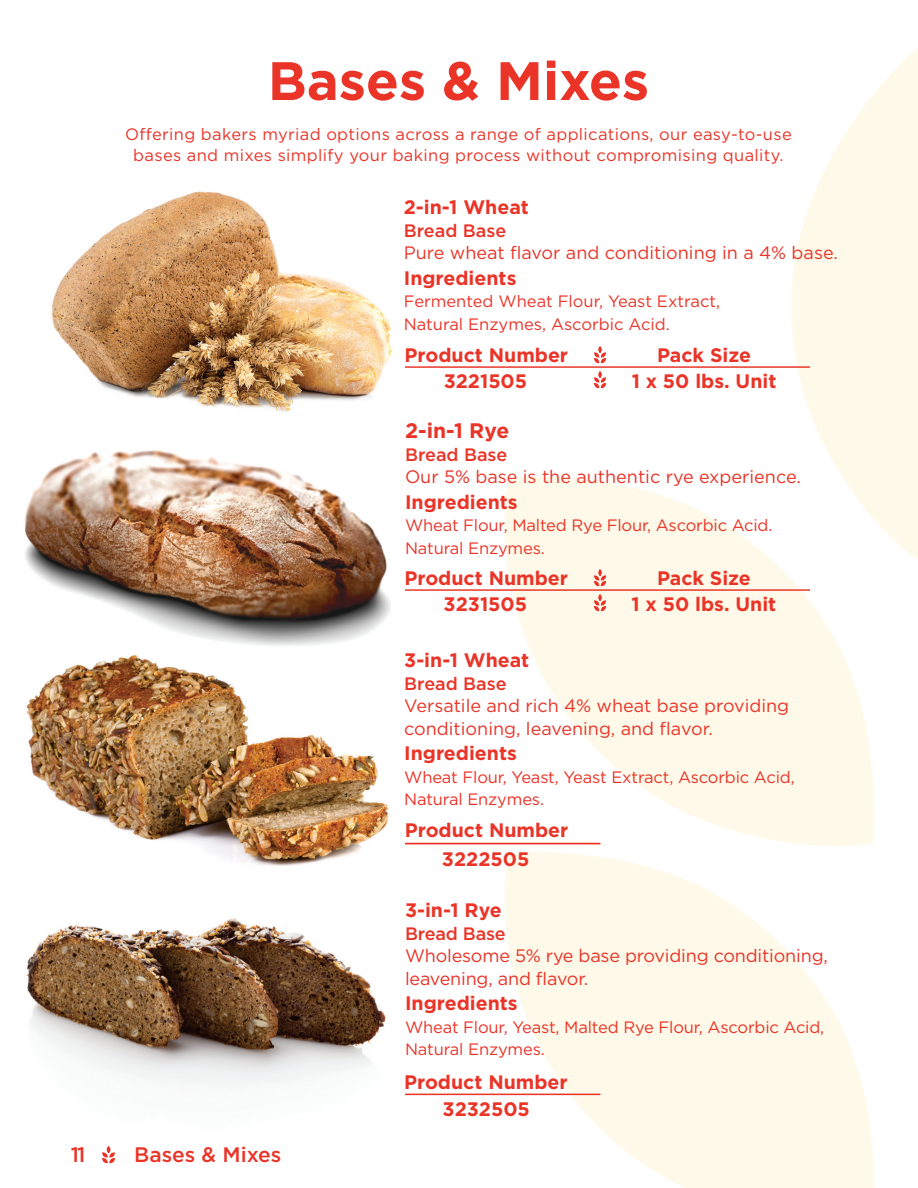
<style>
.page{position:relative;width:918px;height:1188px;background:#fff}
.page>*{position:absolute;margin:0;border:0;box-sizing:border-box;transform-origin:0 0}
.t1{font:700 54px "Gotham";color:#ea3428}
.t2{font:500 21px "Gotham";color:#ea3428}
.t3{font:700 21px "Gotham";color:#ea3428}
.t4{font:700 19.5px/29.2px "Gotham";color:#ea3428;text-align:center}
.t5{font:18px/22.5px "Gotham";color:#ea3428}
.t6{font:500 18px "Gotham";color:#ea3428}
.t7{font:16.5px/22.5px "Gotham";letter-spacing:-.005em;color:#ea3428}
.t8{font:16.5px/21px "Gotham";letter-spacing:.02em;color:#ea3428;text-align:center}
</style>
<div class="page">
<img style="left:26px;top:918px;width:386px;height:178px">
<img style="left:102px;top:1146px;width:13px;height:17px">
<img style="left:51px;top:191px;width:342px;height:221px">
<hr style="left:405px;top:366px;width:405px;height:2px;background:#ea3428">
<img style="left:593px;top:371px;width:14px;height:17px">
<img style="left:593px;top:346px;width:14px;height:17px">
<img style="left:24px;top:450px;width:366px;height:173px">
<hr style="left:405px;top:589px;width:405px;height:2px;background:#ea3428">
<img style="left:593px;top:593px;width:14px;height:18px">
<img style="left:593px;top:568px;width:14px;height:18px">
<img style="left:26px;top:623px;width:385px;height:243px">
<hr style="left:405px;top:843px;width:195px;height:1px;background:#ea3428">
<hr style="left:405px;top:1094px;width:195px;height:1px;background:#ea3428">
<h1 class="t1" style="left:268px;top:50px;width:383px">Bases &amp; Mixes</h1>
<p class="t8" style="left:125px;top:123px;width:668px">Offering bakers myriad options across a range of applications, our easy-to-use bases and mixes simplify your baking process without compromising quality.</p>
<p class="t4" style="left:404px;top:192px;width:127px">2-in-1 Wheat</p>
<p class="t6" style="left:404px;top:220px;width:104px">Bread Base</p>
<p class="t5" style="left:404px;top:241px;width:436px">Pure wheat flavor and conditioning in a 4% base.</p>
<p class="t4" style="left:404px;top:263px;width:114px">Ingredients</p>
<p class="t7" style="left:404px;top:290px;width:318px">Fermented Wheat Flour, Yeast Extract,<br>Natural Enzymes, Ascorbic Acid.</p>
<p class="t4" style="left:405px;top:340px;width:165px">Product Number</p>
<p class="t4" style="left:657px;top:340px;width:95px">Pack Size</p>
<p class="t4" style="left:444px;top:366px;width:85px">3221505</p>
<p class="t4" style="left:632px;top:366px;width:146px">1 x 50 lbs. Unit</p>
<p class="t3" style="left:405px;top:419px;width:106px">2-in-1 Rye</p>
<p class="t6" style="left:405px;top:444px;width:104px">Bread Base</p>
<p class="t5" style="left:405px;top:466px;width:397px">Our 5% base is the authentic rye experience.</p>
<p class="t4" style="left:405px;top:487px;width:114px">Ingredients</p>
<p class="t7" style="left:405px;top:514px;width:369px">Wheat Flour, Malted Rye Flour, Ascorbic Acid.<br>Natural Enzymes.</p>
<p class="t4" style="left:404px;top:563px;width:165px">Product Number</p>
<p class="t4" style="left:657px;top:563px;width:95px">Pack Size</p>
<p class="t4" style="left:444px;top:589px;width:85px">3231505</p>
<p class="t4" style="left:632px;top:589px;width:146px">1 x 50 lbs. Unit</p>
<p class="t2" style="left:71px;top:1142px;width:16px">11</p>
<p class="t2" style="left:134px;top:1142px;width:149px">Bases &amp; Mixes</p>
<p class="t4" style="left:404px;top:645px;width:127px">3-in-1 Wheat</p>
<p class="t6" style="left:404px;top:673px;width:104px">Bread Base</p>
<p class="t5" style="left:404px;top:694px;width:387px">Versatile and rich 4% wheat base providing conditioning, leavening, and flavor.</p>
<p class="t4" style="left:404px;top:738px;width:114px">Ingredients</p>
<p class="t7" style="left:404px;top:766px;width:392px">Wheat Flour, Yeast, Yeast Extract, Ascorbic Acid,<br>Natural Enzymes.</p>
<p class="t4" style="left:405px;top:815px;width:165px">Product Number<br>3222505</p>
<p class="t4" style="left:405px;top:895px;width:98px">3-in-1 Rye</p>
<p class="t6" style="left:405px;top:923px;width:102px">Bread Base</p>
<p class="t5" style="left:405px;top:945px;width:424px">Wholesome 5% rye base providing conditioning, leavening, and flavor.</p>
<p class="t4" style="left:405px;top:988px;width:114px">Ingredients</p>
<p class="t7" style="left:405px;top:1016px;width:421px">Wheat Flour, Yeast, Malted Rye Flour, Ascorbic Acid,<br>Natural Enzymes.</p>
<p class="t4" style="left:404px;top:1069px;width:165px;line-height:26.4px">Product Number<br>3232505</p>
</div>
